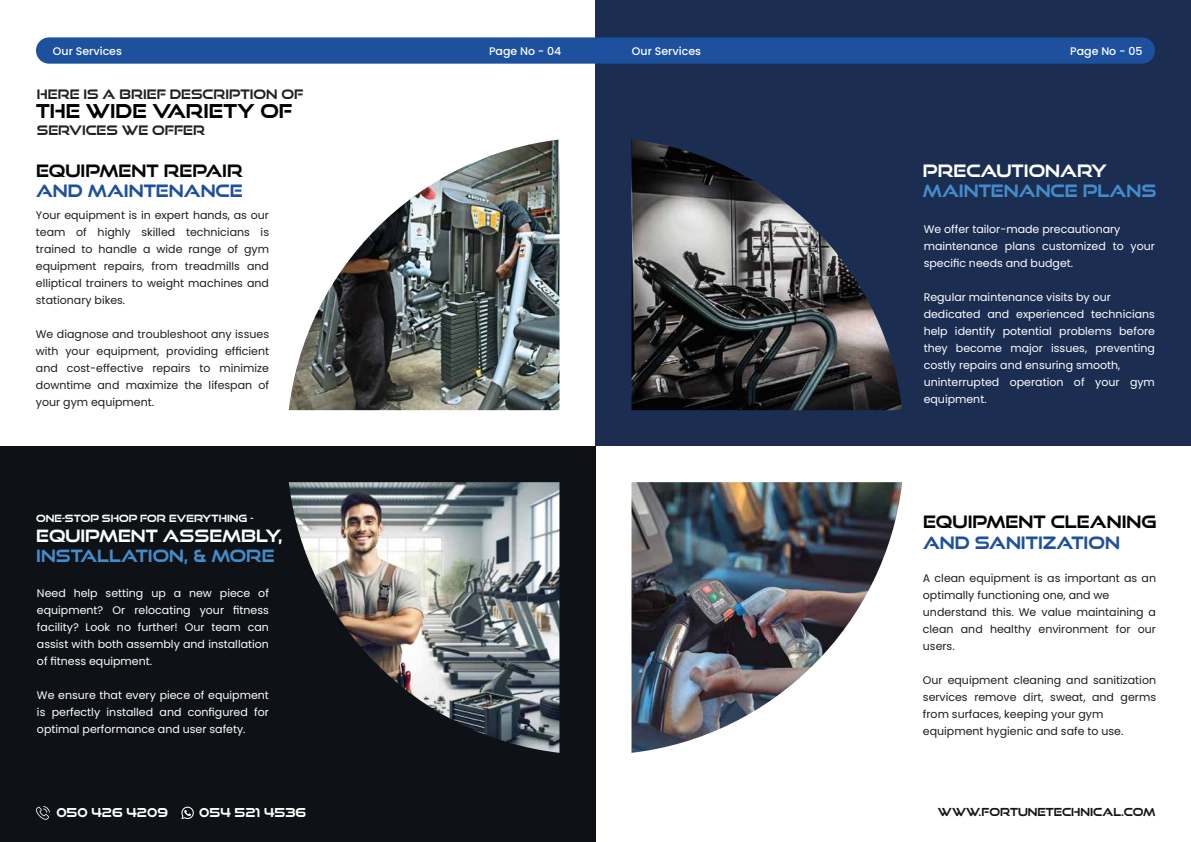
<style>
.page{position:relative;width:1191px;height:842px;background:#fff}
.page>*{position:absolute;margin:0;border:0;box-sizing:border-box;transform-origin:0 0}
.t1{font:700 19px "Good Times W00";color:#000}
.t2{font:700 17px "Good Times W00";color:#040505}
.t3{font:700 17px "Good Times W00";color:#438ccb}
.t4{font:700 17px "Good Times W00";color:#1f509d}
.t5{font:700 17px "Good Times W00";color:#1e509e}
.t6{font:700 17px "Good Times W00";color:#fff}
.t7{font:700 16.9px "Good Times W00";color:#fff}
.t8{font:700 16.9px "Good Times W00";color:#448bca}
.t9{font:700 13px "Good Times W00";color:#222223}
.t10{font:700 12.3px "Good Times W00";color:#fff}
.t11{font:11px/17px "Poppins";color:#1c1d1c;text-align:justify}
.t12{font:11px/17px "Poppins";color:#fff}
.t13{font:500 11px "Poppins";color:#fff}
.t14{font:700 11px "Good Times W00";color:#151616}
.t15{font:700 9.9px "Good Times W00";color:#fff}
</style>
<div class="page">
<div style="left:0;top:446px;width:595px;height:396px;background:#0e1115"></div>
<div style="left:595px;top:0;width:596px;height:445px;background:#1c2d52"></div>
<img style="left:289px;top:139px;width:270px;height:271px">
<img style="left:289px;top:482px;width:270px;height:271px">
<img style="left:631px;top:482px;width:271px;height:271px">
<img style="left:631px;top:139px;width:271px;height:271px">
<svg style="left:36px;top:806px;width:14px;height:14px"></svg>
<svg style="left:181px;top:806px;width:13px;height:13px"></svg>
<div style="left:36px;top:37px;width:1119px;height:27px;background:#1d509d;border-radius:13px"></div>
<p class="t13" style="left:53px;top:44px;width:71px">Our Services</p>
<p class="t13" style="left:489px;top:44px;width:74px">Page No - 04</p>
<p class="t13" style="left:632px;top:44px;width:71px">Our Services</p>
<p class="t13" style="left:1070px;top:44px;width:74px">Page No - 05</p>
<p class="t9" style="left:37px;top:86px;width:268px">HERE IS A BRIEF DESCRIPTION OF</p>
<h1 class="t1" style="left:36px;top:100px;width:258px">THE WIDE VARIETY OF</h1>
<p class="t9" style="left:37px;top:122px;width:170px">SERVICES WE OFFER</p>
<h2 class="t2" style="left:36px;top:160px;width:208px">EQUIPMENT REPAIR</h2>
<h2 class="t5" style="left:36px;top:181px;width:208px">AND MAINTENANCE</h2>
<p class="t11" style="left:36px;top:207px;width:235px">Your equipment is in expert hands, as our team of highly skilled technicians is trained to handle a wide range of gym equipment repairs, from treadmills and elliptical trainers to weight machines and stationary bikes.</p>
<p class="t11" style="left:36px;top:326px;width:235px">We diagnose and troubleshoot any issues with your equipment, providing efficient and cost-effective repairs to minimize downtime and maximize the lifespan of your gym equipment.</p>
<p class="t15" style="left:36px;top:512px;width:218px">ONE-STOP SHOP FOR EVERYTHING -</p>
<h3 class="t7" style="left:36px;top:526px;width:248px">EQUIPMENT ASSEMBLY,</h3>
<h3 class="t8" style="left:36px;top:546px;width:240px">INSTALLATION, &amp; MORE</h3>
<p class="t12" style="left:37px;top:585px;width:233px;text-align:justify">Need help setting up a new piece of equipment? Or relocating your fitness facility? Look no further! Our team can assist with both assembly and installation of fitness equipment.</p>
<p class="t12" style="left:37px;top:687px;width:233px;text-align:justify">We ensure that every piece of equipment is perfectly installed and configured for optimal performance and user safety.</p>
<h2 class="t6" style="left:923px;top:160px;width:186px">PRECAUTIONARY</h2>
<h2 class="t3" style="left:923px;top:181px;width:235px">MAINTENANCE PLANS</h2>
<p class="t12" style="left:923px;top:221px;width:233px">We offer tailor-made precautionary maintenance plans customized to your specific needs and budget.</p>
<p class="t12" style="left:923px;top:289px;width:233px">Regular maintenance visits by our dedicated and experienced technicians help identify potential problems before they become major issues, preventing costly repairs and ensuring smooth, uninterrupted operation of your gym equipment.</p>
<h2 class="t2" style="left:923px;top:512px;width:235px">EQUIPMENT CLEANING</h2>
<h2 class="t4" style="left:923px;top:532px;width:198px">AND SANITIZATION</h2>
<p class="t11" style="left:923px;top:569px;width:235px;text-align:left">A clean equipment is as important as an optimally functioning one, and we understand this. We value maintaining a clean and healthy environment for our users.</p>
<p class="t11" style="left:923px;top:671px;width:235px;text-align:left">Our equipment cleaning and sanitization services remove dirt, sweat, and germs from surfaces, keeping your gym equipment hygienic and safe to use.</p>
<p class="t10" style="left:56px;top:805px;width:113px">050 426 4209</p>
<p class="t10" style="left:199px;top:805px;width:108px">054 521 4536</p>
<p class="t14" style="left:938px;top:805px;width:219px">WWW.FORTUNETECHNICAL.COM</p>
</div>
